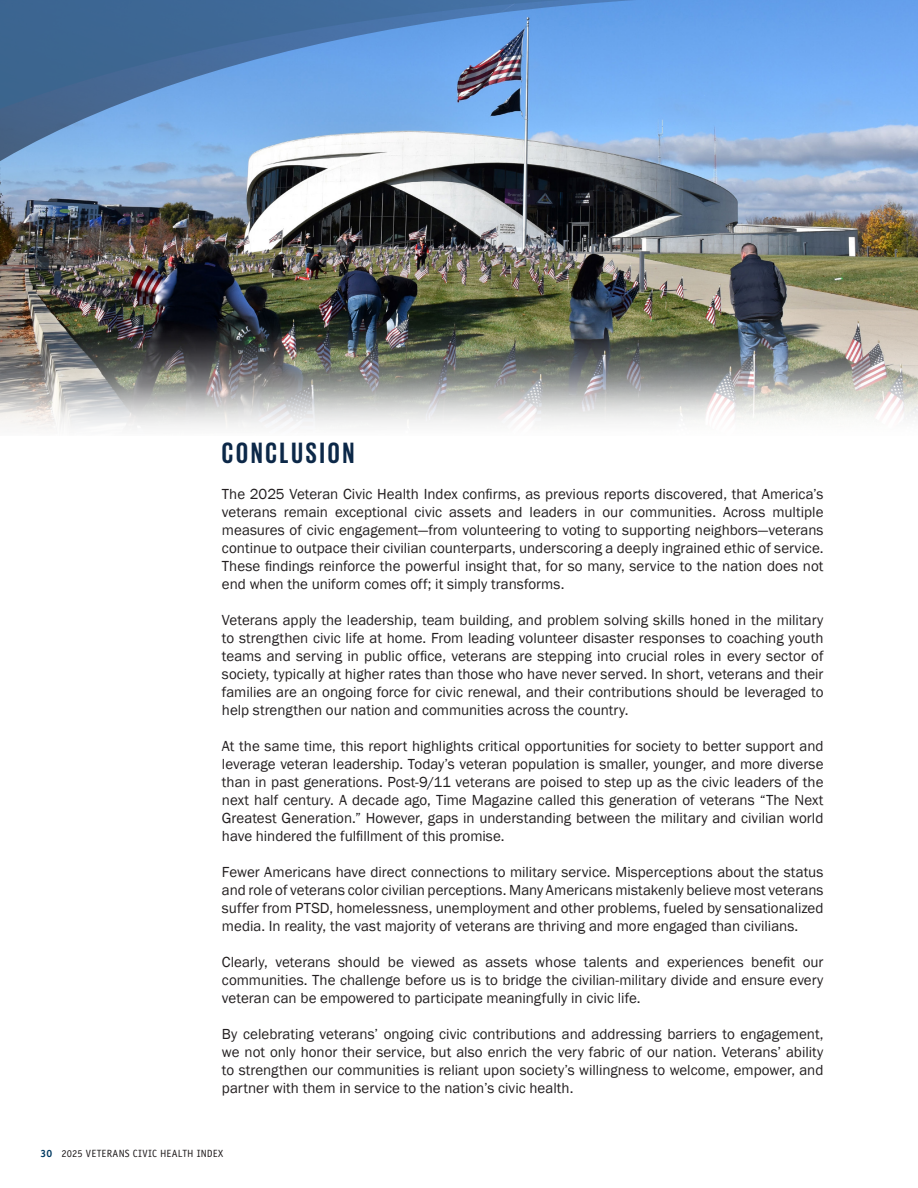
<style>
.page{position:relative;width:918px;height:1188px;background:#fff}
.page>*{position:absolute;margin:0;border:0;box-sizing:border-box;transform-origin:0 0}
.BODY_Head{font:700 30px "Giorgio Sans";letter-spacing:.1em;color:#0c2848}
.Body{font:15px/18px "Franklin Gothic";color:#231f20;text-align:justify}
.t1{font:10.5px "Officina Sans Std";letter-spacing:.015em;color:#231f20}
.s1{font-weight:700;color:#003a62}
</style>
<div class="page">
<img style="left:0;top:257px;width:918px;height:172px">
<img style="left:0;top:214px;width:918px;height:43px">
<svg style="left:0;top:0;width:918px;height:214px;background:#759bc8"></svg>
<p class="BODY_Head" style="left:222px;top:437px;width:134px">CONCLUSION</p>
<p class="Body" style="left:222px;top:485px;width:603px">The 2025 Veteran Civic Health Index confirms, as previous reports discovered, that America’s veterans remain exceptional civic assets and leaders in our communities. Across multiple measures of civic engagement—from volunteering to voting to supporting neighbors—veterans continue to outpace their civilian counterparts, underscoring a deeply ingrained ethic of service.<br>These findings reinforce the powerful insight that, for so many, service to the nation does not end when the uniform comes off; it simply transforms.</p>
<p class="Body" style="left:222px;top:611px;width:603px">Veterans apply the leadership, team building, and problem solving skills honed in the military to strengthen civic life at home. From leading volunteer disaster responses to coaching youth teams and serving in public office, veterans are stepping into crucial roles in every sector of society, typically at higher rates than those who have never served. In short, veterans and their families are an ongoing force for civic renewal, and their contributions should be leveraged to help strengthen our nation and communities across the country.</p>
<p class="Body" style="left:222px;top:737px;width:603px">At the same time, this report highlights critical opportunities for society to better support and leverage veteran leadership. Today’s veteran population is smaller, younger, and more diverse than in past generations. Post-9/11 veterans are poised to step up as the civic leaders of the next half century. A decade ago, Time Magazine called this generation of veterans “The Next Greatest Generation.” However, gaps in understanding between the military and civilian world have hindered the fulfillment of this promise.</p>
<p class="Body" style="left:222px;top:863px;width:603px">Fewer Americans have direct connections to military service. Misperceptions about the status and role of veterans color civilian perceptions. Many Americans mistakenly believe most veterans suffer from PTSD, homelessness, unemployment and other problems, fueled by sensationalized media. In reality, the vast majority of veterans are thriving and more engaged than civilians.</p>
<p class="Body" style="left:222px;top:953px;width:603px">Clearly, veterans should be viewed as assets whose talents and experiences benefit our communities. The challenge before us is to bridge the civilian-military divide and ensure every veteran can be empowered to participate meaningfully in civic life.</p>
<p class="Body" style="left:222px;top:1025px;width:603px">By celebrating veterans’ ongoing civic contributions and addressing barriers to engagement, we not only honor their service, but also enrich the very fabric of our nation. Veterans’ ability to strengthen our communities is reliant upon society’s willingness to welcome, empower, and partner with them in service to the nation’s civic health.</p>
<p class="t1" style="left:40px;top:1147px;width:184px"><span class="s1">30</span> 2025 VETERANS CIVIC HEALTH INDEX</p>
</div>
